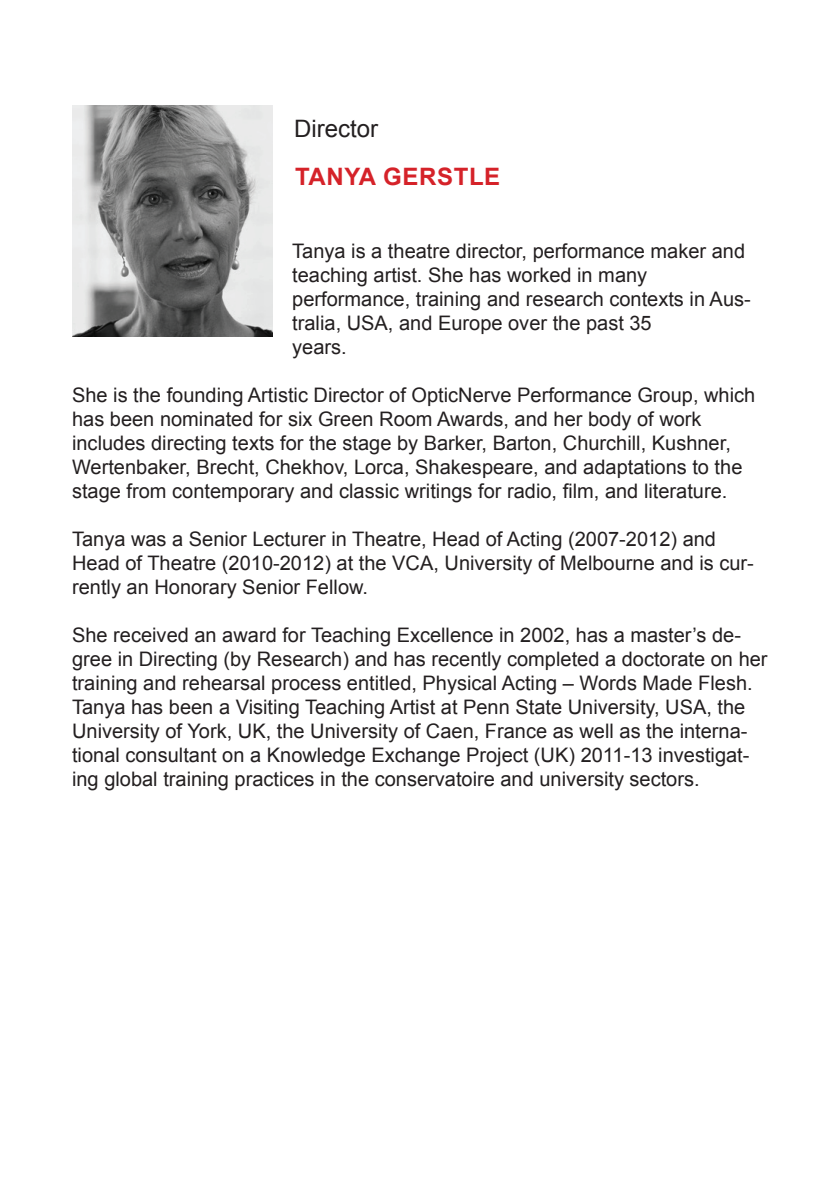
<style>
.page{position:relative;width:840px;height:1191px;background:#fff}
.page>*{position:absolute;margin:0;border:0;box-sizing:border-box;transform-origin:0 0}
.t1{font:700 24px "Arial";letter-spacing:.025em;color:#d52229}
.t2{font:24px "Arial";color:#231f20}
.t3{font:20px/24px "Arial";color:#231f20}
</style>
<div class="page">
<img style="left:72px;top:106px;width:201px;height:230px">
<p class="t2" style="left:294px;top:113px;width:85px">Director</p>
<p class="t1" style="left:295px;top:160px;width:207px">TANYA GERSTLE</p>
<p class="t3" style="left:292px;top:239px;width:460px">Tanya is a theatre director, performance maker and teaching artist. She has worked in many performance, training and research contexts in Aus&shy;tralia, USA, and Europe over the past 35<br>years.</p>
<p class="t3" style="left:72px;top:383px;width:684px">She is the founding Artistic Director of OpticNerve Performance Group, which has been nominated for six Green Room Awards, and her body of work includes directing texts for the stage by Barker, Barton, Churchill, Kushner, Wertenbaker, Brecht, Chekhov, Lorca, Shakespeare, and adaptations to the stage from contemporary and classic writings for radio, film, and literature.</p>
<p class="t3" style="left:72px;top:527px;width:683px">Tanya was a Senior Lecturer in Theatre, Head of Acting (2007-2012) and<br>Head of Theatre (2010-2012) at the VCA, University of Melbourne and is cur&shy;rently an Honorary Senior Fellow.</p>
<p class="t3" style="left:72px;top:623px;width:696px">She received an award for Teaching Excellence in 2002, has a master’s de&shy;gree in Directing (by Research) and has recently completed a doctorate on her training and rehearsal process entitled, Physical Acting – Words Made Flesh.<br>Tanya has been a Visiting Teaching Artist at Penn State University, USA, the University of York, UK, the University of Caen, France as well as the interna&shy;tional consultant on a Knowledge Exchange Project (UK) 2011-13 investigat&shy;ing global training practices in the conservatoire and university sectors.</p>
</div>
